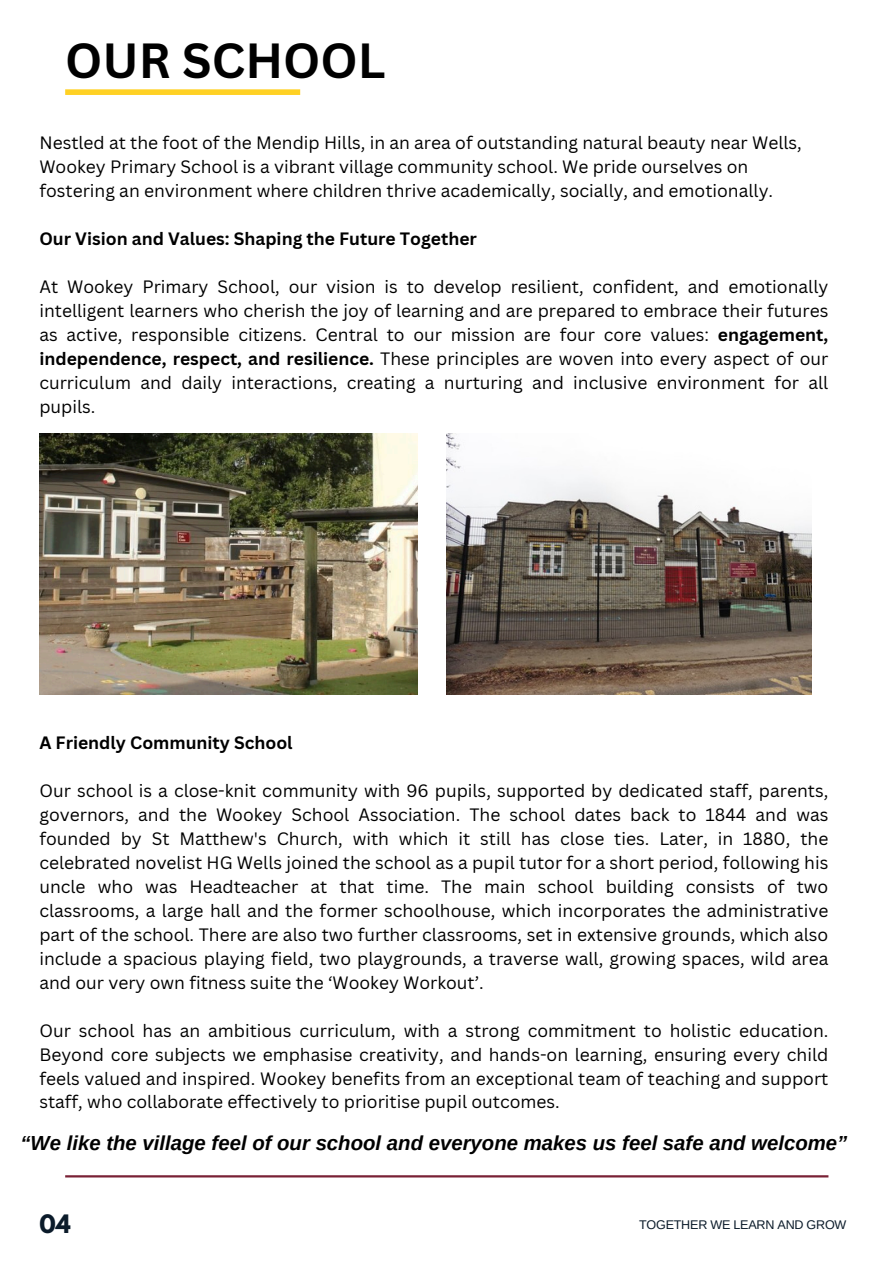
<style>
.page{position:relative;width:894px;height:1264px;background:#fff}
.page>*{position:absolute;margin:0;border:0;box-sizing:border-box;transform-origin:0 0}
.t1{font:700 48px "Canva Sans";color:#000}
.t2{font:700 22.5px "League Spartan";color:#0b1b2a}
.t3{font:italic 700 20.4px "Arimo";color:#000}
.t4{font:17.4px/24px "Canva Sans";color:#000;text-align:justify}
.t5{font:700 17.4px "Canva Sans";color:#000}
.t6{font:12.6px "Arimo";letter-spacing:-.015em;color:#0b1b2a}
.s1{font-weight:700}
</style>
<div class="page">
<hr style="left:65px;top:1175px;width:763px;height:2px;background:#792135">
<div style="left:65px;top:89px;width:235px;height:6px;background:#ffd124"></div>
<img style="left:446px;top:433px;width:365px;height:261px">
<img style="left:39px;top:433px;width:378px;height:261px">
<p class="t1" style="left:65px;top:27px;width:322px">OUR SCHOOL</p>
<h1 class="t4" style="left:39px;top:131px;width:763px;text-align:left">Nestled at the foot of the Mendip Hills, in an area of outstanding natural beauty near Wells,<br>Wookey Primary School is a vibrant village community school. We pride ourselves on fostering an environment where children thrive academically, socially, and emotionally.</h1>
<h4 class="t5" style="left:39px;top:227px;width:439px">Our Vision and Values: Shaping the Future Together</h4>
<h3 class="t4" style="left:39px;top:274px;width:790px">At Wookey Primary School, our vision is to develop resilient, confident, and emotionally intelligent learners who cherish the joy of learning and are prepared to embrace their futures as active, responsible citizens. Central to our mission are four core values: <span class="s1">engagement, independence, respect, and resilience.</span> These principles are woven into every aspect of our curriculum and daily interactions, creating a nurturing and inclusive environment for all pupils.</h3>
<h4 class="t5" style="left:39px;top:730px;width:255px">A Friendly Community School</h4>
<h3 class="t4" style="left:39px;top:778px;width:790px">Our school is a close-knit community with 96 pupils, supported by dedicated staff, parents, governors, and the Wookey School Association. The school dates back to 1844 and was founded by St Matthew's Church, with which it still has close ties. Later, in 1880, the celebrated novelist HG Wells joined the school as a pupil tutor for a short period, following his uncle who was Headteacher at that time. The main school building consists of two classrooms, a large hall and the former schoolhouse, which incorporates the administrative part of the school. There are also two further classrooms, set in extensive grounds, which also include a spacious playing field, two playgrounds, a traverse wall, growing spaces, wild area and our very own fitness suite the ‘Wookey Workout’.</h3>
<h4 class="t4" style="left:39px;top:1017px;width:790px">Our school has an ambitious curriculum, with a strong commitment to holistic education.<br>Beyond core subjects we emphasise creativity, and hands-on learning, ensuring every child feels valued and inspired. Wookey benefits from an exceptional team of teaching and support staff, who collaborate effectively to prioritise pupil outcomes.</h4>
<p class="t3" style="left:20px;top:1131px;width:828px">“We like the village feel of our school and everyone makes us feel safe and welcome”</p>
<h2 class="t2" style="left:39px;top:1212px;width:33px">04</h2>
<p class="t6" style="left:639px;top:1217px;width:209px">TOGETHER WE LEARN AND GROW</p>
</div>
